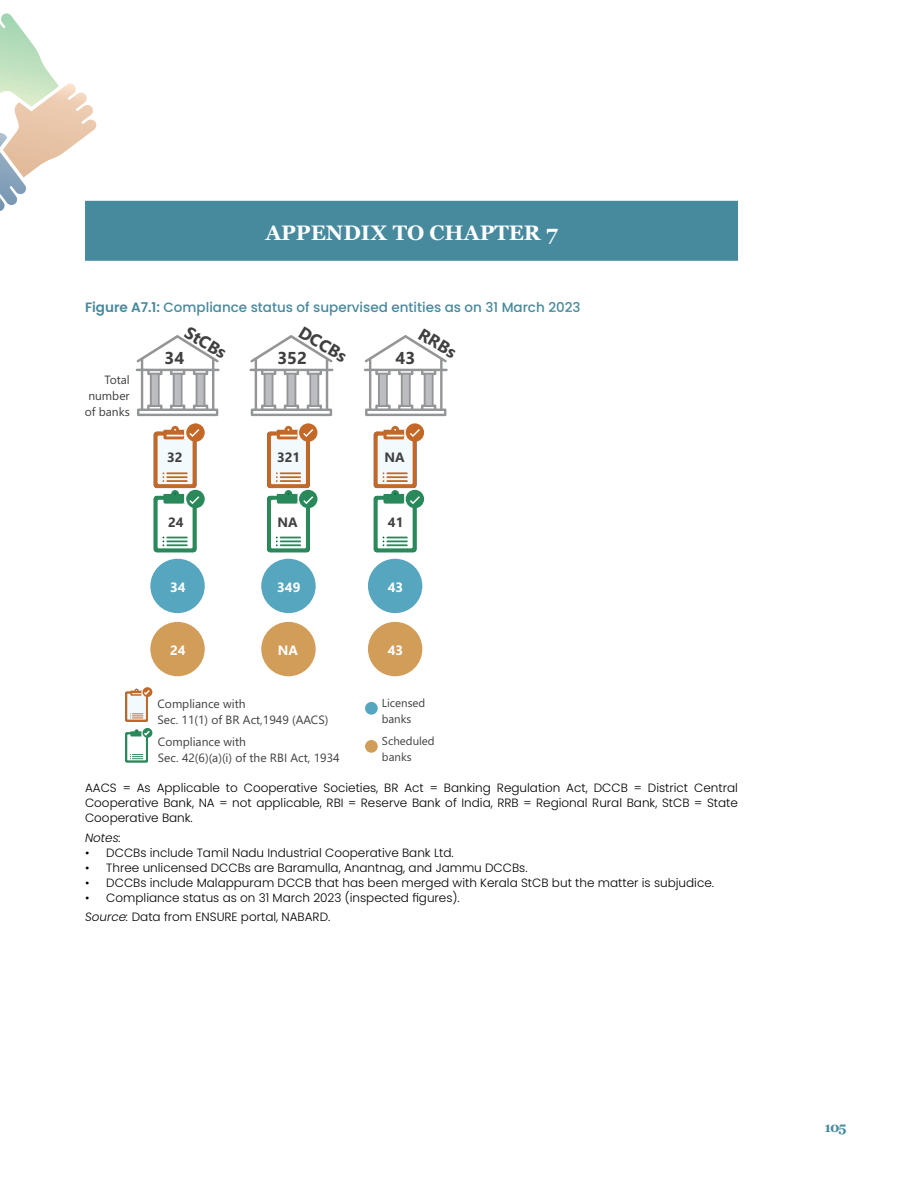
<style>
.page{position:relative;width:918px;height:1188px;background:#fff}
.page>*{position:absolute;margin:0;border:0;box-sizing:border-box;transform-origin:0 0}
.t1{font:700 21px "Georgia";color:#fff}
.t2{font:700 17.25px "Segoe UI";color:#404041}
.t3{font:500 13.5px "Poppins";color:#47899d}
.t4{font:700 13.5px "Segoe UI";color:#404041}
.t5{font:700 13.5px "Segoe UI";color:#fff}
.t6{font:700 13.5px "Georgia";color:#47899d}
.t7{font:300 12px/15px "Poppins";color:#000;text-align:justify}
.t8{font:12px/15.9px "Segoe UI";color:#404041}
.t9{font:italic 300 12px "Poppins";color:#000}
.t10{font:11.55px/15.3px "Segoe UI";color:#404041}
.s1{font-weight:600}
.s2{font-style:italic}
</style>
<div class="page">
<svg style="left:0;top:13px;width:97px;height:198px"></svg>
<div style="left:85px;top:201px;width:653px;height:60px;background:#47899d"></div>
<svg style="left:154px;top:432px;width:42px;height:56px"></svg>
<div style="left:158px;top:436px;width:35px;height:48px;background:#f3fafe"></div>
<svg style="left:186px;top:423px;width:19px;height:19px"></svg>
<div style="left:125px;top:692px;width:23px;height:30px;background:#c36827;border-radius:2px"></div>
<div style="left:127px;top:694px;width:19px;height:26px;background:#f3fafe"></div>
<svg style="left:130px;top:713px;width:13px;height:5px"></svg>
<svg style="left:130px;top:688px;width:21px;height:8px"></svg>
<div style="left:267px;top:496px;width:43px;height:56px;background:#2a895a;border-radius:3px"></div>
<div style="left:271px;top:500px;width:35px;height:48px;background:#fff"></div>
<svg style="left:276px;top:537px;width:25px;height:9px"></svg>
<svg style="left:374px;top:496px;width:43px;height:56px"></svg>
<div style="left:378px;top:500px;width:35px;height:48px;background:#fff"></div>
<svg style="left:383px;top:537px;width:25px;height:9px"></svg>
<svg style="left:154px;top:496px;width:42px;height:56px"></svg>
<div style="left:158px;top:500px;width:35px;height:48px;background:#fff"></div>
<svg style="left:163px;top:537px;width:25px;height:9px"></svg>
<div style="left:150px;top:559px;width:55px;height:54px;background:#55a6be;border-radius:50%"></div>
<div style="left:365px;top:702px;width:13px;height:13px;background:#55a6be;border-radius:50%"></div>
<div style="left:261px;top:559px;width:55px;height:54px;background:#55a6be;border-radius:50%"></div>
<div style="left:368px;top:559px;width:54px;height:54px;background:#55a6be;border-radius:50%"></div>
<div style="left:150px;top:622px;width:55px;height:54px;background:#d29c59;border-radius:50%"></div>
<div style="left:261px;top:622px;width:55px;height:54px;background:#d29c59;border-radius:50%"></div>
<div style="left:368px;top:622px;width:54px;height:54px;background:#d29c59;border-radius:50%"></div>
<svg style="left:299px;top:423px;width:18px;height:19px"></svg>
<svg style="left:406px;top:423px;width:18px;height:19px"></svg>
<svg style="left:186px;top:490px;width:19px;height:18px"></svg>
<div style="left:299px;top:490px;width:18px;height:18px;background:#2a895a;border-radius:50%"></div>
<div style="left:406px;top:490px;width:18px;height:18px;background:#2a895a;border-radius:50%"></div>
<svg style="left:163px;top:426px;width:258px;height:79px"></svg>
<svg style="left:125px;top:732px;width:23px;height:30px"></svg>
<div style="left:127px;top:734px;width:19px;height:26px;background:#fff"></div>
<svg style="left:130px;top:754px;width:13px;height:5px"></svg>
<div style="left:143px;top:728px;width:9px;height:10px;background:#2a895a;border-radius:50%"></div>
<svg style="left:130px;top:729px;width:21px;height:8px"></svg>
<svg style="left:135px;top:335px;width:85px;height:81px"></svg>
<svg style="left:249px;top:335px;width:85px;height:81px"></svg>
<svg style="left:364px;top:335px;width:84px;height:81px"></svg>
<div style="left:365px;top:740px;width:13px;height:13px;background:#d29c59;border-radius:50%"></div>
<h1 class="t1" style="left:265px;top:216px;width:294px">APPENDIX TO CHAPTER 7</h1>
<p class="t3" style="left:85px;top:299px;width:497px"><span class="s1">Figure A7.1:</span> Compliance status of supervised entities as on 31 March 2023</p>
<p class="t8" style="left:85px;top:373px;width:47px;text-align:right">Total number of banks</p>
<h2 class="t2" style="left:190px;top:325px;width:47px;rotate:31deg">StCBs</h2>
<h2 class="t2" style="left:304px;top:325px;width:54px;rotate:31deg">DCCBs</h2>
<h2 class="t2" style="left:423px;top:327px;width:43px;rotate:31deg">RRBs</h2>
<h2 class="t2" style="left:164px;top:351px;width:21px">34</h2>
<h2 class="t2" style="left:277px;top:351px;width:31px">352</h2>
<h2 class="t2" style="left:395px;top:351px;width:21px">43</h2>
<p class="t4" style="left:167px;top:452px;width:17px">32</p>
<p class="t4" style="left:277px;top:452px;width:25px">321</p>
<p class="t4" style="left:384px;top:452px;width:22px">NA</p>
<p class="t4" style="left:168px;top:517px;width:17px">24</p>
<p class="t4" style="left:278px;top:517px;width:22px">NA</p>
<p class="t4" style="left:388px;top:517px;width:17px">41</p>
<p class="t5" style="left:170px;top:582px;width:17px">34</p>
<p class="t5" style="left:277px;top:582px;width:25px">349</p>
<p class="t5" style="left:388px;top:582px;width:17px">43</p>
<p class="t5" style="left:170px;top:645px;width:17px">24</p>
<p class="t5" style="left:278px;top:645px;width:22px">NA</p>
<p class="t5" style="left:388px;top:645px;width:17px">43</p>
<p class="t8" style="left:158px;top:697px;width:172px">Compliance with<br>Sec. 11(1) of BR Act,1949 (AACS)</p>
<p class="t8" style="left:158px;top:735px;width:183px">Compliance with<br>Sec. 42(6)(a)(i) of the RBI Act, 1934</p>
<p class="t10" style="left:382px;top:697px;width:45px">Licensed banks</p>
<p class="t10" style="left:382px;top:735px;width:54px">Scheduled banks</p>
<p class="t7" style="left:85px;top:781px;width:654px">AACS = As Applicable to Cooperative Societies, BR Act = Banking Regulation Act, DCCB = District Central Cooperative Bank, NA = not applicable, RBI = Reserve Bank of India, RRB = Regional Rural Bank, StCB = State Cooperative Bank.</p>
<p class="t9" style="left:85px;top:830px;width:38px">Notes:</p>
<p class="t7" style="left:85px;top:845px;width:370px">• DCCBs include Tamil Nadu Industrial Cooperative Bank Ltd.</p>
<p class="t7" style="left:85px;top:860px;width:444px">• Three unlicensed DCCBs are Baramulla, Anantnag, and Jammu DCCBs.</p>
<p class="t7" style="left:85px;top:875px;width:631px">• DCCBs include Malappuram DCCB that has been merged with Kerala StCB but the matter is subjudice.</p>
<p class="t7" style="left:85px;top:888px;width:376px;line-height:19.2px">• Compliance status as on 31 March 2023 (inspected figures).<br><span class="s2">Source:</span> Data from ENSURE portal, NABARD.</p>
<p class="t6" style="left:824px;top:1117px;width:24px">105</p>
</div>
